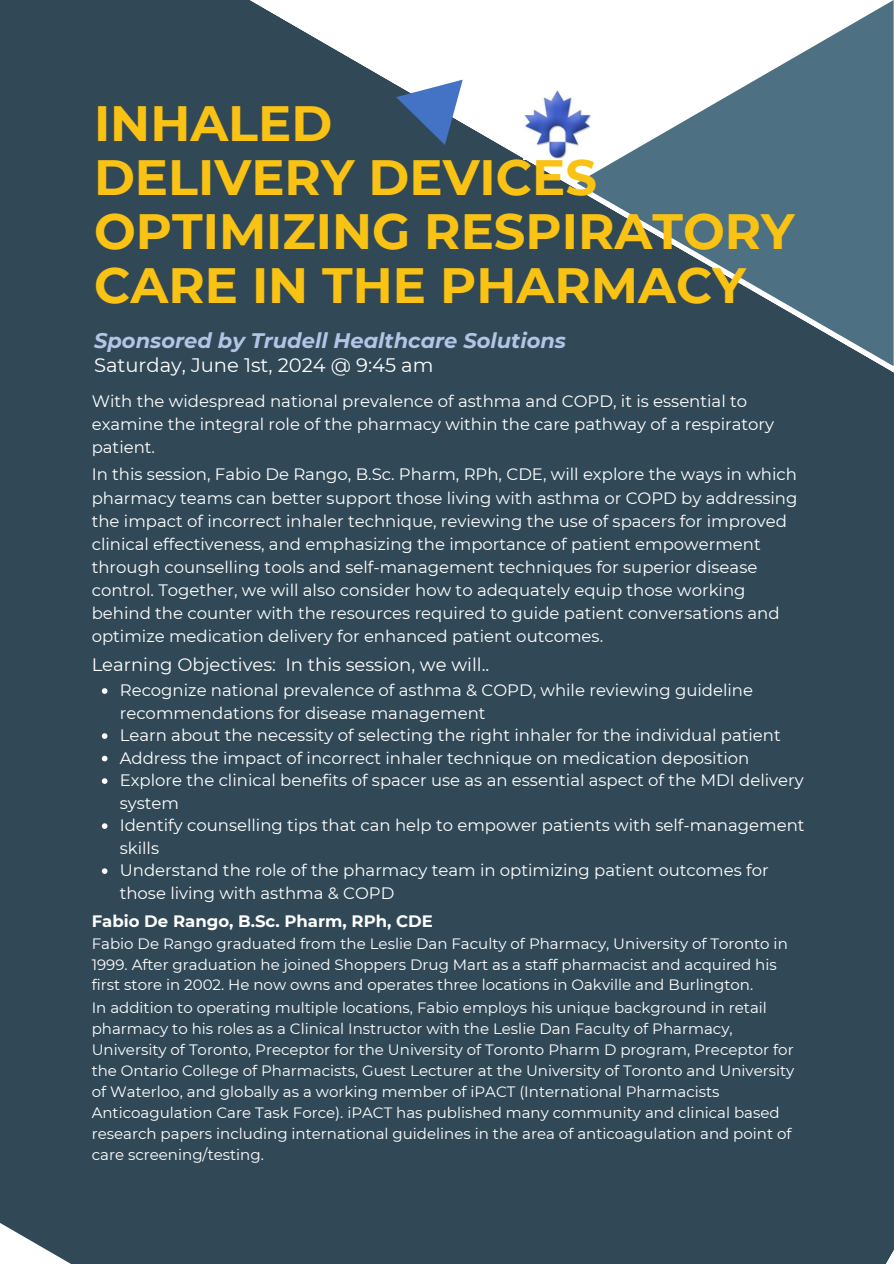
<style>
.page{position:relative;width:894px;height:1264px;background:#fff}
.page>*{position:absolute;margin:0;border:0;box-sizing:border-box;transform-origin:0 0}
.t1{font:700 49.5px/54px "Montserrat";color:#fac213}
.t2{font:italic 700 21px "Montserrat";color:#b3c5e6}
.t3{font:19.5px "Montserrat";color:#fff}
.t4{font:18px "Montserrat";color:#fff}
.t5{font:16.5px/23px "Montserrat";color:#fff}
.t6{font:700 16.5px "Montserrat";color:#fff}
.t7{font:15px/20.9px "Montserrat";color:#fff}
</style>
<div class="page">
<div style="left:0;top:0;width:893px;height:1263px;background:#314957"></div>
<svg style="left:576px;top:0;width:317px;height:366px;fill:#4d7082"></svg>
<svg style="left:396px;top:80px;width:66px;height:65px;background:#5978a4"></svg>
<img style="left:523px;top:89px;width:69px;height:70px">
<svg style="left:102px;top:688px;width:5px;height:6px"></svg>
<svg style="left:102px;top:733px;width:5px;height:6px"></svg>
<svg style="left:102px;top:755px;width:5px;height:6px"></svg>
<svg style="left:102px;top:778px;width:5px;height:6px"></svg>
<svg style="left:102px;top:823px;width:5px;height:6px"></svg>
<svg style="left:102px;top:868px;width:5px;height:6px"></svg>
<p class="t1" style="left:94px;top:96px;width:702px">INHALED<br>DELIVERY DEVICES<br>OPTIMIZING RESPIRATORY<br>CARE IN THE PHARMACY</p>
<h2 class="t2" style="left:94px;top:328px;width:473px">Sponsored by Trudell Healthcare Solutions</h2>
<h1 class="t3" style="left:94px;top:353px;width:341px">Saturday, June 1st, 2024 @ 9:45 am</h1>
<h3 class="t5" style="left:92px;top:390px;width:683px">With the widespread national prevalence of asthma and COPD, it is essential to examine the integral role of the pharmacy within the care pathway of a respiratory patient.</h3>
<h4 class="t5" style="left:92px;top:463px;width:707px">In this session, Fabio De Rango, B.Sc. Pharm, RPh, CDE, will explore the ways in which pharmacy teams can better support those living with asthma or COPD by addressing the impact of incorrect inhaler technique, reviewing the use of spacers for improved clinical effectiveness, and emphasizing the importance of patient empowerment through counselling tools and self-management techniques for superior disease control. Together, we will also consider how to adequately equip those working behind the counter with the resources required to guide patient conversations and optimize medication delivery for enhanced patient outcomes.</h4>
<h4 class="t4" style="left:92px;top:654px;width:399px">Learning Objectives: In this session, we will..</h4>
<h4 class="t5" style="left:120px;top:679px;width:634px;line-height:22.5px">Recognize national prevalence of asthma &amp; COPD, while reviewing guideline recommendations for disease management</h4>
<p class="t5" style="left:120px;top:723px;width:662px">Learn about the necessity of selecting the right inhaler for the individual patient</p>
<p class="t5" style="left:120px;top:746px;width:631px">Address the impact of incorrect inhaler technique on medication deposition</p>
<p class="t5" style="left:120px;top:769px;width:685px;line-height:22.5px">Explore the clinical benefits of spacer use as an essential aspect of the MDI delivery system</p>
<p class="t5" style="left:120px;top:814px;width:686px;line-height:22.5px">Identify counselling tips that can help to empower patients with self-management skills</p>
<p class="t5" style="left:120px;top:859px;width:650px;line-height:22.5px">Understand the role of the pharmacy team in optimizing patient outcomes for those living with asthma &amp; COPD</p>
<p class="t6" style="left:92px;top:911px;width:342px">Fabio De Rango, B.Sc. Pharm, RPh, CDE</p>
<p class="t7" style="left:92px;top:932px;width:697px">Fabio De Rango graduated from the Leslie Dan Faculty of Pharmacy, University of Toronto in<br>1999. After graduation he joined Shoppers Drug Mart as a staff pharmacist and acquired his first store in 2002. He now owns and operates three locations in Oakville and Burlington.</p>
<p class="t7" style="left:92px;top:997px;width:704px">In addition to operating multiple locations, Fabio employs his unique background in retail pharmacy to his roles as a Clinical Instructor with the Leslie Dan Faculty of Pharmacy, University of Toronto, Preceptor for the University of Toronto Pharm D program, Preceptor for the Ontario College of Pharmacists, Guest Lecturer at the University of Toronto and University of Waterloo, and globally as a working member of iPACT (International Pharmacists Anticoagulation Care Task Force). iPACT has published many community and clinical based research papers including international guidelines in the area of anticoagulation and point of care screening/testing.</p>
</div>
